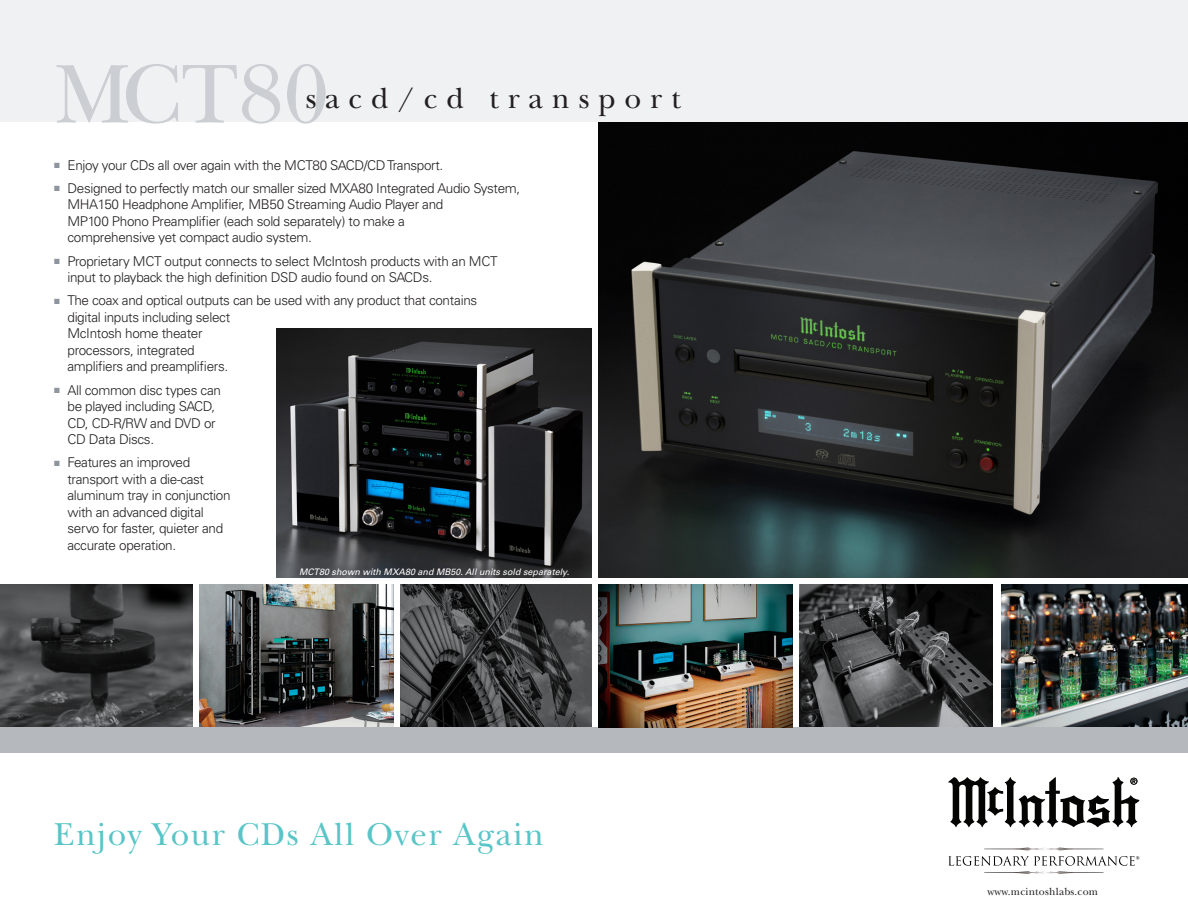
<style>
.page{position:relative;width:1188px;height:918px;background:#fff}
.page>*{position:absolute;margin:0;border:0;box-sizing:border-box;transform-origin:0 0}
.t1{font:87px "New Baskerville Std";color:#cbced2}
.t2{font:33px "New Baskerville Std";letter-spacing:.05em;color:#5ac5c7}
.t3{font:30px "New Baskerville Std";letter-spacing:.295em;color:#231f20}
.t4{font:300 13.5px/16.5px "Univers LT Std";letter-spacing:-.025em;color:#231f20}
.t5{font:10.65px "New Baskerville Std";letter-spacing:.02em;color:#231f20}
.t6{font:italic 9px "Univers LT Std";color:#fff}
.s1{color:#8f959d}
</style>
<div class="page">
<img style="left:599px;top:122px;width:589px;height:455px">
<div style="left:0;top:0;width:1188px;height:122px;background:#f0f1f3"></div>
<svg style="left:948px;top:777px;width:191px;height:50px"></svg>
<svg style="left:948px;top:847px;width:191px;height:27px"></svg>
<img style="left:277px;top:329px;width:315px;height:248px">
<div style="left:293px;top:560px;width:282px;height:23px;background:#231f20;opacity:.75"></div>
<img style="left:200px;top:585px;width:193px;height:142px">
<img style="left:1001px;top:585px;width:187px;height:142px">
<div style="left:0;top:727px;width:1188px;height:26px;background:#b5b9be"></div>
<svg style="left:0;top:585px;width:193px;height:142px;background:#3f4041"></svg>
<svg style="left:400px;top:585px;width:192px;height:142px;background:#3c3d3e"></svg>
<svg style="left:800px;top:585px;width:192px;height:142px;background:#39393a"></svg>
<img style="left:599px;top:585px;width:194px;height:142px">
<p class="t1" style="left:54px;top:44px;width:276px">MCT80</p>
<p class="t3" style="left:306px;top:80px;width:376px">sacd/cd transport</p>
<p class="t4" style="left:54px;top:157px;width:391px"><span class="s1">■</span> Enjoy your CDs all over again with the MCT80 SACD/CD Transport.</p>
<p class="t4" style="left:68px;top:180px;width:454px;text-indent:-14px"><span class="s1">■</span> Designed to perfectly match our smaller sized MXA80 Integrated Audio System, MHA150 Headphone Amplifier, MB50 Streaming Audio Player and<br>MP100 Phono Preamplifier (each sold separately) to make a<br>comprehensive yet compact audio system.</p>
<p class="t4" style="left:68px;top:253px;width:432px;text-indent:-14px"><span class="s1">■</span> Proprietary MCT output connects to select McIntosh products with an MCT input to playback the high definition DSD audio found on SACDs.</p>
<p class="t4" style="left:68px;top:292px;width:411px;text-indent:-14px"><span class="s1">■</span> The coax and optical outputs can be used with any product that contains digital inputs including select<br>McIntosh home theater<br>processors, integrated<br>amplifiers and preamplifiers.</p>
<p class="t4" style="left:68px;top:382px;width:155px;text-indent:-14px"><span class="s1">■</span> All common disc types can be played including SACD,<br>CD, CD-R/RW and DVD or<br>CD Data Discs.</p>
<p class="t4" style="left:68px;top:454px;width:165px;text-indent:-14px"><span class="s1">■</span> Features an improved transport with a die-cast aluminum tray in conjunction with an advanced digital servo for faster, quieter and accurate operation.</p>
<p class="t6" style="left:299px;top:566px;width:272px">MCT80 shown with MXA80 and MB50. All units sold separately.</p>
<p class="t2" style="left:54px;top:815px;width:492px">Enjoy Your CDs All Over Again</p>
<p class="t5" style="left:987px;top:885px;width:112px">www.mcintoshlabs.com</p>
</div>
